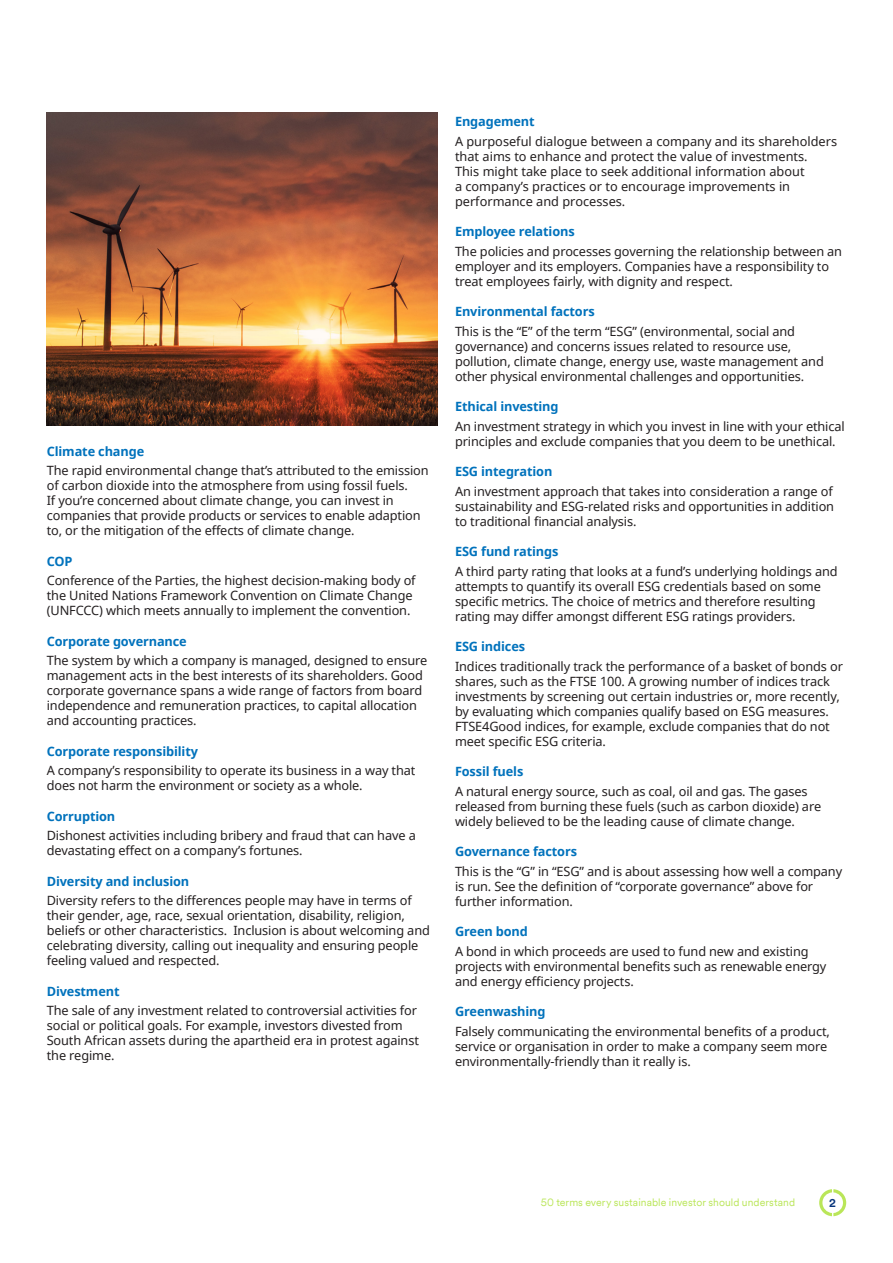
<style>
.page{position:relative;width:893px;height:1263px;background:#fff}
.page>*{position:absolute;margin:0;border:0;box-sizing:border-box;transform-origin:0 0}
._8_5_10_Body_Text_Bl{font:12.75px/15px "Noto Sans";letter-spacing:-.01em;color:#231f20}
._8_5_10_Sub_Head_Bod{font:700 12.75px "Noto Sans";letter-spacing:-.01em;color:#0072bc}
.t1{font:700 11.25px "Schroders Circular TT";color:#08357c}
.t2{font:10.5px "Schroders Circular TT";letter-spacing:.005em;color:#bae659}
</style>
<div class="page">
<img style="left:47px;top:113px;width:391px;height:312px">
<svg style="left:819px;top:1189px;width:27px;height:27px"></svg>
<p class="_8_5_10_Sub_Head_Bod" style="left:47px;top:442px;width:99px">Climate change</p>
<p class="_8_5_10_Body_Text_Bl" style="left:47px;top:463px;width:383px">The rapid environmental change that’s attributed to the emission of carbon dioxide into the atmosphere from using fossil fuels.<br>If you’re concerned about climate change, you can invest in companies that provide products or services to enable adaption to, or the mitigation of the effects of climate change.</p>
<p class="_8_5_10_Sub_Head_Bod" style="left:47px;top:552px;width:27px">COP</p>
<p class="_8_5_10_Body_Text_Bl" style="left:47px;top:573px;width:370px">Conference of the Parties, the highest decision-making body of the United Nations Framework Convention on Climate Change (UNFCCC) which meets annually to implement the convention.</p>
<p class="_8_5_10_Sub_Head_Bod" style="left:47px;top:632px;width:142px">Corporate governance</p>
<p class="_8_5_10_Body_Text_Bl" style="left:47px;top:653px;width:382px">The system by which a company is managed, designed to ensure management acts in the best interests of its shareholders. Good corporate governance spans a wide range of factors from board independence and remuneration practices, to capital allocation and accounting practices.</p>
<p class="_8_5_10_Sub_Head_Bod" style="left:47px;top:742px;width:153px">Corporate responsibility</p>
<p class="_8_5_10_Body_Text_Bl" style="left:47px;top:763px;width:370px">A company’s responsibility to operate its business in a way that does not harm the environment or society as a whole.</p>
<p class="_8_5_10_Sub_Head_Bod" style="left:47px;top:807px;width:70px">Corruption</p>
<p class="_8_5_10_Body_Text_Bl" style="left:47px;top:828px;width:371px">Dishonest activities including bribery and fraud that can have a devastating effect on a company’s fortunes.</p>
<p class="_8_5_10_Sub_Head_Bod" style="left:47px;top:872px;width:144px">Diversity and inclusion</p>
<p class="_8_5_10_Body_Text_Bl" style="left:47px;top:893px;width:385px">Diversity refers to the differences people may have in terms of their gender, age, race, sexual orientation, disability, religion, beliefs or other characteristics. Inclusion is about welcoming and celebrating diversity, calling out inequality and ensuring people feeling valued and respected.</p>
<p class="_8_5_10_Sub_Head_Bod" style="left:47px;top:982px;width:74px">Divestment</p>
<p class="_8_5_10_Body_Text_Bl" style="left:47px;top:1003px;width:374px">The sale of any investment related to controversial activities for social or political goals. For example, investors divested from South African assets during the apartheid era in protest against the regime.</p>
<p class="_8_5_10_Sub_Head_Bod" style="left:455px;top:113px;width:81px">Engagement</p>
<p class="_8_5_10_Body_Text_Bl" style="left:455px;top:133px;width:384px">A purposeful dialogue between a company and its shareholders that aims to enhance and protect the value of investments.<br>This might take place to seek additional information about<br>a company’s practices or to encourage improvements in performance and processes.</p>
<p class="_8_5_10_Sub_Head_Bod" style="left:455px;top:223px;width:121px">Employee relations</p>
<p class="_8_5_10_Body_Text_Bl" style="left:455px;top:243px;width:389px">The policies and processes governing the relationship between an employer and its employers. Companies have a responsibility to treat employees fairly, with dignity and respect.</p>
<p class="_8_5_10_Sub_Head_Bod" style="left:455px;top:303px;width:141px">Environmental factors</p>
<p class="_8_5_10_Body_Text_Bl" style="left:455px;top:323px;width:370px">This is the “E” of the term “ESG” (environmental, social and governance) and concerns issues related to resource use, pollution, climate change, energy use, waste management and other physical environmental challenges and opportunities.</p>
<p class="_8_5_10_Sub_Head_Bod" style="left:455px;top:398px;width:105px">Ethical investing</p>
<p class="_8_5_10_Body_Text_Bl" style="left:455px;top:418px;width:391px">An investment strategy in which you invest in line with your ethical principles and exclude companies that you deem to be unethical.</p>
<p class="_8_5_10_Sub_Head_Bod" style="left:455px;top:463px;width:99px">ESG integration</p>
<p class="_8_5_10_Body_Text_Bl" style="left:455px;top:483px;width:381px;text-align:justify">An investment approach that takes into consideration a range of sustainability and ESG-related risks and opportunities in addition to traditional financial analysis.</p>
<p class="_8_5_10_Sub_Head_Bod" style="left:455px;top:543px;width:105px">ESG fund ratings</p>
<p class="_8_5_10_Body_Text_Bl" style="left:455px;top:563px;width:384px">A third party rating that looks at a fund’s underlying holdings and attempts to quantify its overall ESG credentials based on some specific metrics. The choice of metrics and therefore resulting rating may differ amongst different ESG ratings providers.</p>
<p class="_8_5_10_Sub_Head_Bod" style="left:455px;top:638px;width:72px">ESG indices</p>
<p class="_8_5_10_Body_Text_Bl" style="left:455px;top:658px;width:389px">Indices traditionally track the performance of a basket of bonds or shares, such as the FTSE 100. A growing number of indices track investments by screening out certain industries or, more recently, by evaluating which companies qualify based on ESG measures.<br>FTSE4Good indices, for example, exclude companies that do not meet specific ESG criteria.</p>
<p class="_8_5_10_Sub_Head_Bod" style="left:455px;top:763px;width:70px">Fossil fuels</p>
<p class="_8_5_10_Body_Text_Bl" style="left:455px;top:783px;width:368px">A natural energy source, such as coal, oil and gas. The gases released from burning these fuels (such as carbon dioxide) are widely believed to be the leading cause of climate change.</p>
<p class="_8_5_10_Sub_Head_Bod" style="left:455px;top:843px;width:124px">Governance factors</p>
<p class="_8_5_10_Body_Text_Bl" style="left:455px;top:863px;width:389px">This is the “G” in “ESG” and is about assessing how well a company is run. See the definition of “corporate governance” above for further information.</p>
<p class="_8_5_10_Sub_Head_Bod" style="left:455px;top:923px;width:74px">Green bond</p>
<p class="_8_5_10_Body_Text_Bl" style="left:455px;top:943px;width:373px">A bond in which proceeds are used to fund new and existing projects with environmental benefits such as renewable energy and energy efficiency projects.</p>
<p class="_8_5_10_Sub_Head_Bod" style="left:455px;top:1003px;width:92px">Greenwashing</p>
<p class="_8_5_10_Body_Text_Bl" style="left:455px;top:1023px;width:376px">Falsely communicating the environmental benefits of a product, service or organisation in order to make a company seem more environmentally-friendly than it really is.</p>
<p class="t2" style="left:541px;top:1195px;width:256px">50 terms every sustainable investor should understand</p>
<p class="t1" style="left:829px;top:1195px;width:8px">2</p>
</div>
